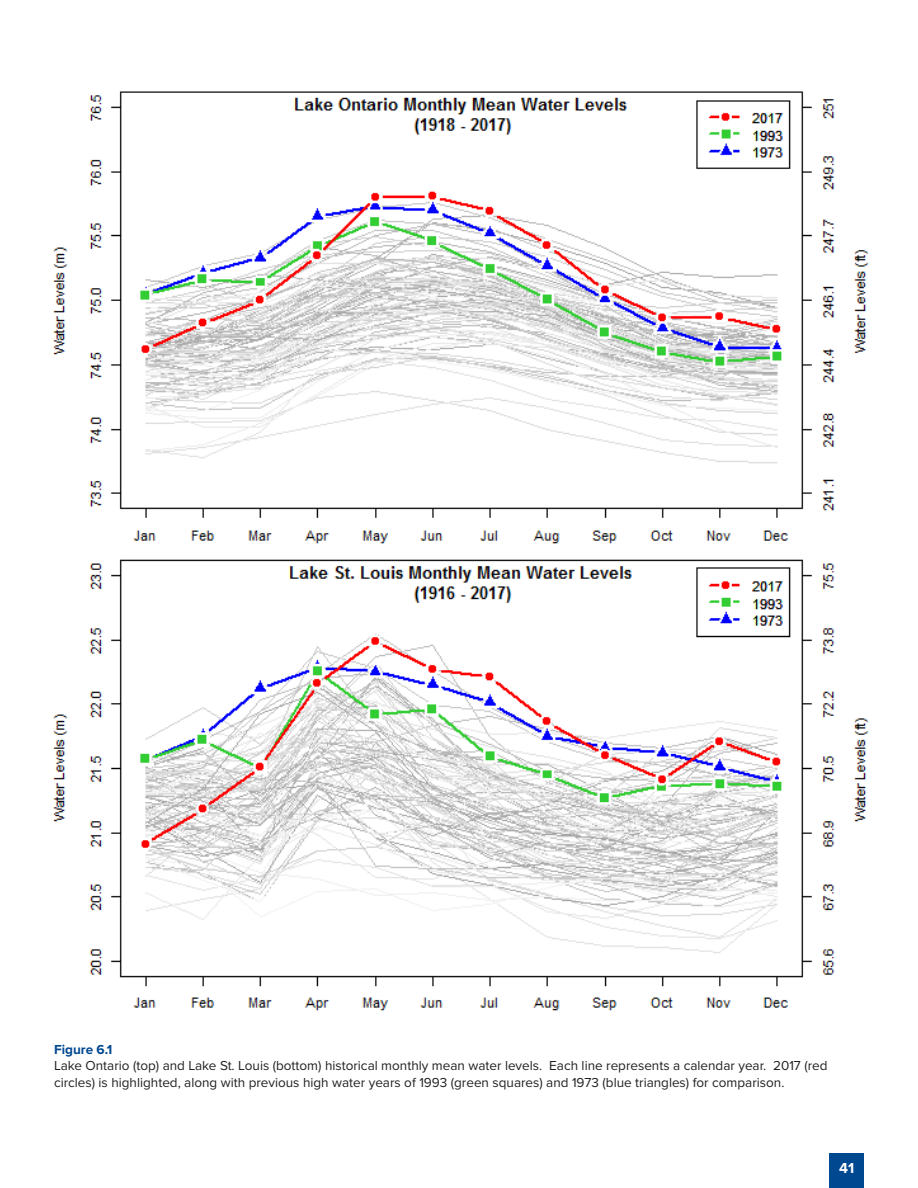
<style>
.page{position:relative;width:918px;height:1188px;background:#fff}
.page>*{position:absolute;margin:0;border:0;box-sizing:border-box;transform-origin:0 0}
.t1{font:700 15px "Proxima Nova";color:#fff}
.t2{font:13.5px/16.2px "Proxima Nova";color:#221f20}
.t3{font:700 13.5px "Proxima Nova";color:#004890}
</style>
<div class="page">
<div style="left:830px;top:1153px;width:34px;height:35px;background:#004890"></div>
<img style="left:52px;top:91px;width:817px;height:920px">
<p class="t3" style="left:54px;top:1042px;width:60px">Figure 6.1</p>
<p class="t2" style="left:54px;top:1058px;width:775px">Lake Ontario (top) and Lake St. Louis (bottom) historical monthly mean water levels. Each line represents a calendar year. 2017 (red circles) is highlighted, along with previous high water years of 1993 (green squares) and 1973 (blue triangles) for comparison.</p>
<p class="t1" style="left:839px;top:1159px;width:17px">41</p>
</div>
